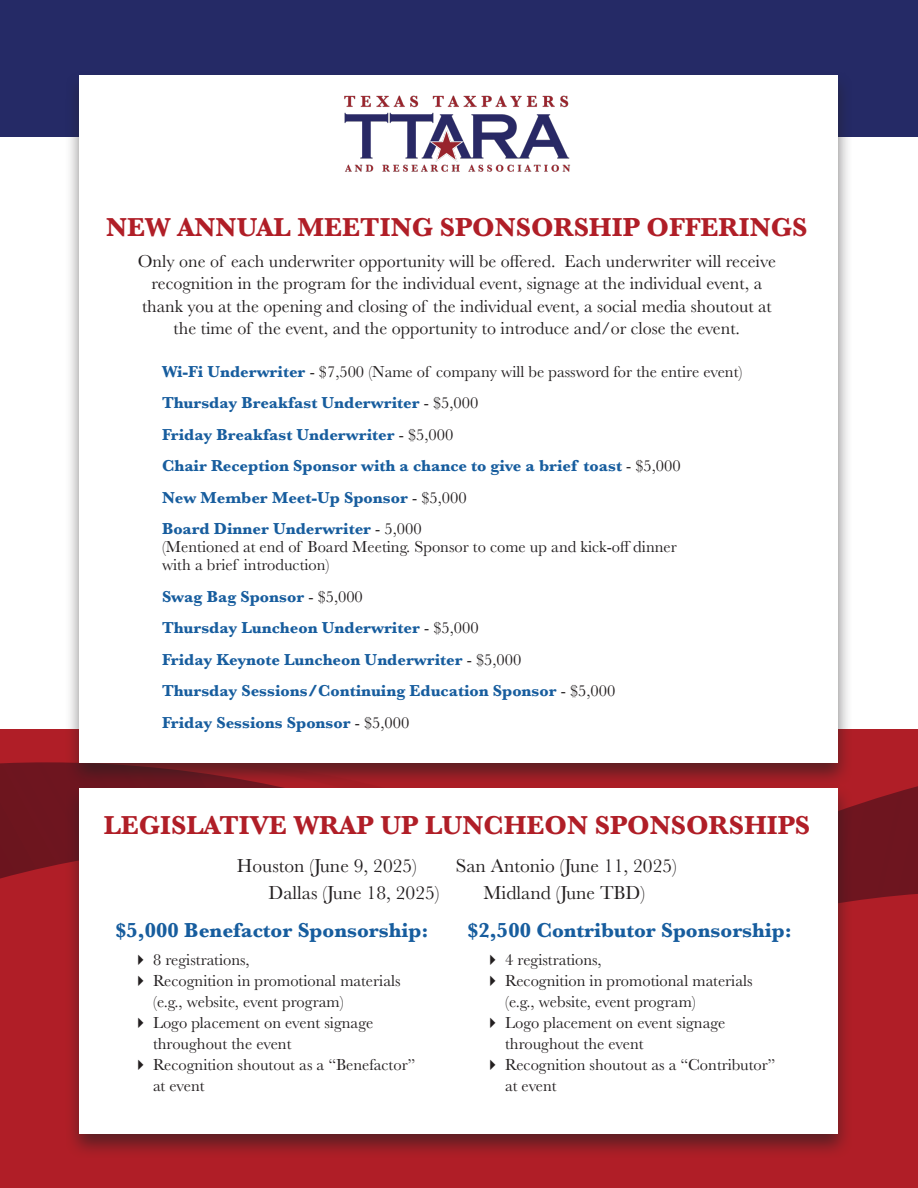
<style>
.page{position:relative;width:918px;height:1188px;background:#fff}
.page>*{position:absolute;margin:0;border:0;box-sizing:border-box;transform-origin:0 0}
.section_title{font:700 27px "Baskerville";color:#b01e27}
.level_blue_headline{font:700 21px "Baskerville";color:#175d9e}
.level_blue_headline-2{font:19.5px "Baskerville";color:#231f20}
.level_blue_headline-3{font:18px/22.5px "Baskerville";color:#231f20;text-align:center}
.body_text{font:16.5px/21px "Baskerville";color:#231f20}
.body_text-2{font:700 16.5px "Baskerville";color:#175d9e}
.s1{font-weight:700;color:#175d9e}
.s2{font-weight:400;color:#231f20}
</style>
<div class="page">
<div style="left:0;top:729px;width:918px;height:459px;background:#b01e27"></div>
<svg style="left:854px;top:786px;width:64px;height:115px;background:#75161f"></svg>
<div style="left:0;top:0;width:918px;height:136px;background:#252a66"></div>
<div style="left:0;top:762px;width:65px;height:112px;background:#6d151f"></div>
<div style="left:65px;top:70px;width:789px;height:717px;background:#231f20;opacity:.6"></div>
<div style="left:80px;top:75px;width:758px;height:687px;background:#fff"></div>
<div style="left:65px;top:783px;width:789px;height:376px;background:#231f20;opacity:.6"></div>
<div style="left:80px;top:788px;width:758px;height:346px;background:#fff"></div>
<img style="left:344px;top:95px;width:227px;height:77px">
<p class="section_title" style="left:106px;top:208px;width:703px">NEW ANNUAL MEETING SPONSORSHIP OFFERINGS</p>
<p class="level_blue_headline-3" style="left:138px;top:250px;width:640px">Only one of each underwriter opportunity will be offered. Each underwriter will receive recognition in the program for the individual event, signage at the individual event, a thank you at the opening and closing of the individual event, a social media shoutout at the time of the event, and the opportunity to introduce and/or close the event.</p>
<p class="body_text" style="left:162px;top:361px;width:582px"><span class="s1">Wi-Fi Underwriter</span> - $7,500 (Name of company will be password for the entire event)</p>
<p class="body_text-2" style="left:162px;top:391px;width:318px">Thursday Breakfast Underwriter <span class="s2">- $5,000</span></p>
<p class="body_text-2" style="left:162px;top:423px;width:293px">Friday Breakfast Underwriter <span class="s2">- $5,000</span></p>
<p class="body_text-2" style="left:162px;top:454px;width:520px">Chair Reception Sponsor with a chance to give a brief toast <span class="s2">- $5,000</span></p>
<p class="body_text-2" style="left:162px;top:486px;width:306px">New Member Meet-Up Sponsor <span class="s2">- $5,000</span></p>
<p class="body_text" style="left:162px;top:520px;width:516px;line-height:18px"><span class="s1">Board Dinner Underwriter</span> - 5,000<br>(Mentioned at end of Board Meeting. Sponsor to come up and kick-off dinner with a brief introduction)</p>
<p class="body_text-2" style="left:162px;top:585px;width:202px">Swag Bag Sponsor <span class="s2">- $5,000</span></p>
<p class="body_text-2" style="left:162px;top:616px;width:318px">Thursday Luncheon Underwriter <span class="s2">- $5,000</span></p>
<p class="body_text-2" style="left:162px;top:648px;width:361px">Friday Keynote Luncheon Underwriter <span class="s2">- $5,000</span></p>
<p class="body_text-2" style="left:162px;top:679px;width:455px">Thursday Sessions/Continuing Education Sponsor <span class="s2">- $5,000</span></p>
<p class="body_text-2" style="left:162px;top:711px;width:249px">Friday Sessions Sponsor <span class="s2">- $5,000</span></p>
<p class="section_title" style="left:104px;top:807px;width:708px">LEGISLATIVE WRAP UP LUNCHEON SPONSORSHIPS</p>
<p class="level_blue_headline-2" style="left:237px;top:854px;width:182px">Houston (June 9, 2025)</p>
<p class="level_blue_headline-2" style="left:456px;top:854px;width:222px">San Antonio (June 11, 2025)</p>
<p class="level_blue_headline-2" style="left:269px;top:881px;width:173px">Dallas (June 18, 2025)</p>
<p class="level_blue_headline-2" style="left:483px;top:881px;width:163px">Midland (June TBD)</p>
<p class="level_blue_headline" style="left:116px;top:916px;width:314px">$5,000 Benefactor Sponsorship:</p>
<p class="body_text" style="left:153px;top:950px;width:98px">8 registrations,</p>
<p class="body_text" style="left:153px;top:971px;width:249px">Recognition in promotional materials (e.g., website, event program)</p>
<p class="body_text" style="left:153px;top:1013px;width:222px">Logo placement on event signage throughout the event</p>
<p class="body_text" style="left:153px;top:1055px;width:264px">Recognition shoutout as a “Benefactor” at event</p>
<p class="level_blue_headline" style="left:468px;top:916px;width:326px">$2,500 Contributor Sponsorship:</p>
<p class="body_text" style="left:505px;top:950px;width:98px">4 registrations,</p>
<p class="body_text" style="left:505px;top:971px;width:249px">Recognition in promotional materials (e.g., website, event program)</p>
<p class="body_text" style="left:505px;top:1013px;width:222px">Logo placement on event signage throughout the event</p>
<p class="body_text" style="left:505px;top:1055px;width:272px">Recognition shoutout as a “Contributor” at event</p>
</div>
